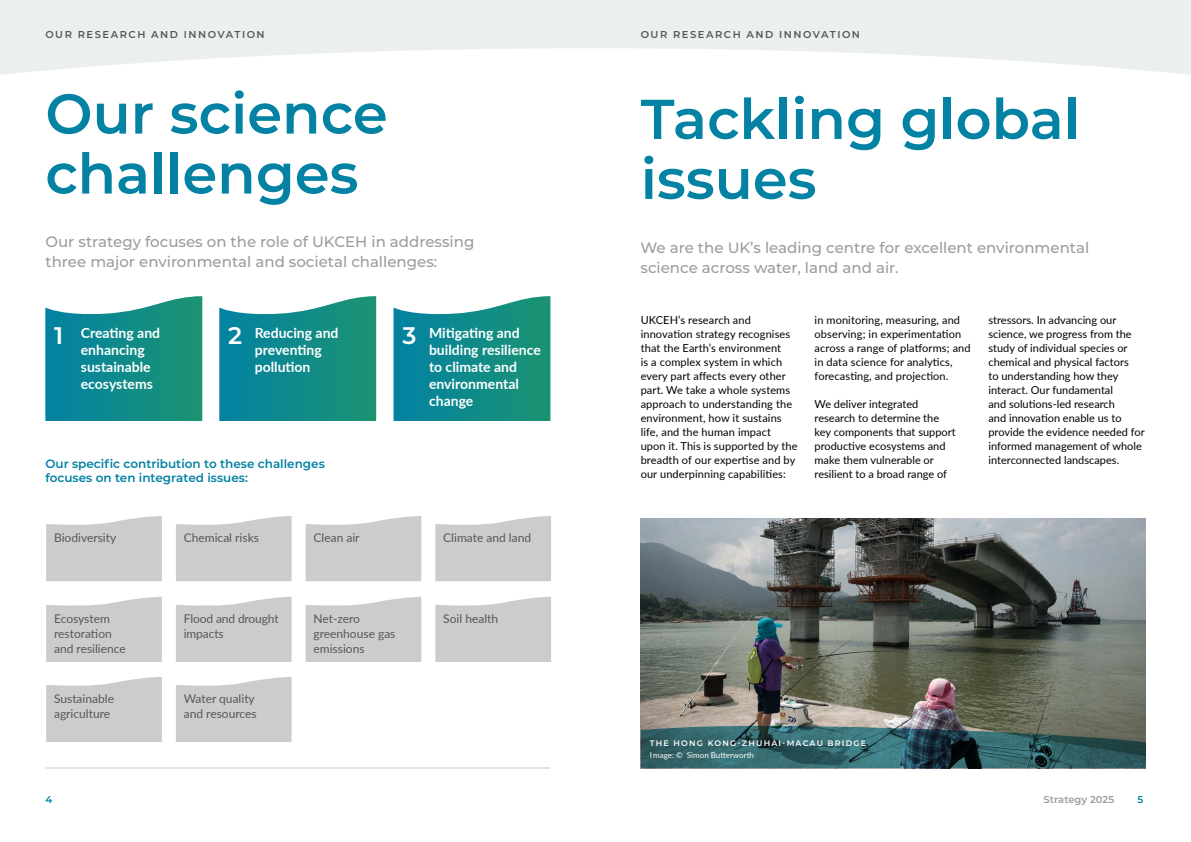
<style>
.page{position:relative;width:1191px;height:842px;background:#fff}
.page>*{position:absolute;margin:0;border:0;box-sizing:border-box;transform-origin:0 0}
.t1{font:600 56px/60px "Montserrat";color:#0382a3}
.t2{font:600 24px "Montserrat";color:#fff}
.t3{font:500 15px/20px "Montserrat";color:#9c9c9c}
.t4{font:700 14px/17px "Lato";color:#fff}
.t5{font:12px/15px "Lato";color:#575757}
.t6{font:600 12px/14px "Montserrat";color:#0382a3}
.t7{font:11px/14px "Lato";color:#000}
.t8{font:600 10px "Montserrat";letter-spacing:.15em;color:#575757}
.t9{font:600 10px "Montserrat";color:#9c9c9c}
.t10{font:600 10px "Montserrat";color:#0382a3}
.t11{font:600 8px "Montserrat";letter-spacing:.15em;color:#fff}
.t12{font:8px "Lato";color:#fff}
</style>
<div class="page">
<svg style="left:0;top:0;width:1191px;height:75px;fill:#ebf0ed"></svg>
<img style="left:640px;top:519px;width:505px;height:249px">
<svg style="left:641px;top:723px;width:505px;height:45px;background:#3b6163"></svg>
<svg style="left:306px;top:516px;width:115px;height:65px;background:#d0d0d0"></svg>
<svg style="left:46px;top:516px;width:116px;height:65px;background:#d0d0d0"></svg>
<svg style="left:176px;top:516px;width:115px;height:65px;background:#d0d0d0"></svg>
<svg style="left:435px;top:516px;width:116px;height:65px;background:#d0d0d0"></svg>
<svg style="left:46px;top:596px;width:116px;height:66px;background:#d1d1d1"></svg>
<svg style="left:176px;top:596px;width:115px;height:66px;background:#d1d1d1"></svg>
<svg style="left:306px;top:596px;width:115px;height:66px;background:#d1d1d1"></svg>
<svg style="left:435px;top:596px;width:116px;height:66px;background:#d1d1d1"></svg>
<svg style="left:46px;top:677px;width:116px;height:65px;background:#d0d0d0"></svg>
<svg style="left:176px;top:677px;width:115px;height:65px;background:#d0d0d0"></svg>
<svg style="left:393px;top:296px;width:157px;height:125px;background:#269594"></svg>
<svg style="left:219px;top:296px;width:157px;height:125px;background:#269594"></svg>
<svg style="left:45px;top:296px;width:157px;height:125px;background:#269594"></svg>
<svg style="left:45px;top:768px;width:505px;height:1px"></svg>
<p class="t8" style="left:45px;top:27px;width:221px">OUR RESEARCH AND INNOVATION</p>
<h1 class="t1" style="left:45px;top:81px;width:344px">Our science challenges</h1>
<h3 class="t3" style="left:46px;top:231px;width:430px">Our strategy focuses on the role of UKCEH in addressing three major environmental and societal challenges:</h3>
<h2 class="t2" style="left:54px;top:318px;width:11px">1</h2>
<p class="t4" style="left:81px;top:323px;width:81px">Creating and</p>
<h2 class="t2" style="left:228px;top:318px;width:15px">2</h2>
<p class="t4" style="left:81px;top:340px;width:74px">enhancing sustainable ecosystems</p>
<p class="t4" style="left:255px;top:323px;width:85px">Reducing and</p>
<h2 class="t2" style="left:402px;top:318px;width:15px">3</h2>
<p class="t4" style="left:255px;top:340px;width:68px">preventing pollution</p>
<p class="t4" style="left:429px;top:323px;width:113px">Mitigating and building resilience to climate and environmental change</p>
<p class="t6" style="left:45px;top:456px;width:281px">Our specific contribution to these challenges focuses on ten integrated issues:</p>
<p class="t5" style="left:54px;top:530px;width:64px">Biodiversity</p>
<p class="t5" style="left:184px;top:530px;width:77px">Chemical risks</p>
<p class="t5" style="left:313px;top:530px;width:48px">Clean air</p>
<p class="t5" style="left:443px;top:530px;width:89px">Climate and land</p>
<p class="t5" style="left:54px;top:611px;width:73px">Ecosystem restoration and resilience</p>
<p class="t5" style="left:184px;top:611px;width:96px">Flood and drought impacts</p>
<p class="t5" style="left:313px;top:611px;width:83px">Net-zero greenhouse gas emissions</p>
<p class="t5" style="left:443px;top:611px;width:56px">Soil health</p>
<p class="t5" style="left:54px;top:691px;width:61px">Sustainable agriculture</p>
<p class="t5" style="left:184px;top:691px;width:74px">Water quality and resources</p>
<p class="t8" style="left:640px;top:27px;width:221px">OUR RESEARCH AND INNOVATION</p>
<h1 class="t1" style="left:641px;top:87px;width:440px">Tackling global issues</h1>
<h3 class="t3" style="left:640px;top:237px;width:450px">We are the UK’s leading centre for excellent environmental science across water, land and air.</h3>
<p class="t7" style="left:640px;top:312px;width:158px">UKCEH’s research and innovation strategy recognises that the Earth’s environment<br>is a complex system in which every part affects every other part. We take a whole systems approach to understanding the environment, how it sustains life, and the human impact upon it. This is supported by the breadth of our expertise and by our underpinning capabilities:</p>
<p class="t7" style="left:814px;top:312px;width:158px">in monitoring, measuring, and observing; in experimentation across a range of platforms; and in data science for analytics, forecasting, and projection.</p>
<p class="t7" style="left:814px;top:397px;width:143px">We deliver integrated research to determine the key components that support productive ecosystems and make them vulnerable or resilient to a broad range of</p>
<p class="t7" style="left:988px;top:312px;width:158px">stressors. In advancing our science, we progress from the study of individual species or chemical and physical factors<br>to understanding how they interact. Our fundamental<br>and solutions-led research<br>and innovation enable us to provide the evidence needed for informed management of whole interconnected landscapes.</p>
<p class="t11" style="left:650px;top:738px;width:218px">THE HONG KONG-ZHUHAI-MACAU BRIDGE</p>
<p class="t12" style="left:650px;top:750px;width:106px">I mage: © Simon Butterworth</p>
<p class="t10" style="left:45px;top:792px;width:8px">4</p>
<p class="t9" style="left:1043px;top:792px;width:72px">Strategy 2025</p>
<p class="t10" style="left:1137px;top:792px;width:7px">5</p>
</div>
